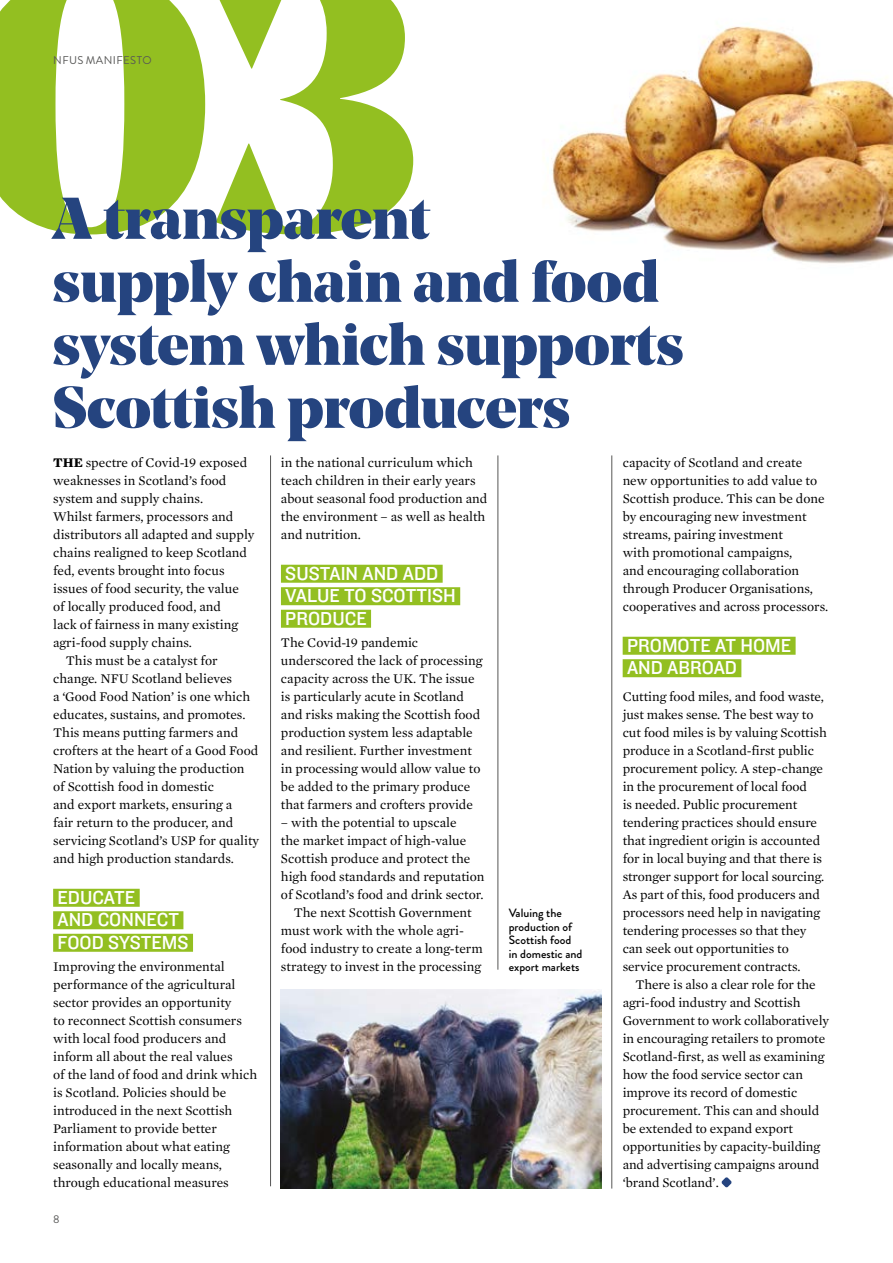
<style>
.page{position:relative;width:893px;height:1263px;background:#fff}
.page>*{position:absolute;margin:0;border:0;box-sizing:border-box;transform-origin:0 0}
.Body__Serif_Indent{font:900 360.6px "Noe Display";color:#93bf21}
.Body__Serif_Indent-2{font:900 58.5px/63px "Noe Display";color:#25447f}
.Header__Sub_11pt{font:19.5px/22.5px "Knockout HTF31 Junior Middlewt";color:#fff}
.Body__Serif_Indent-3{font:13.5px/18px "Mercury Text G1 Roman";color:#000}
.Body__Serif_No_Inden{font:13.5px/18px "Mercury Text G1 Roman";color:#000}
.Caption__No_Rule{font:500 12px/13.5px "Brandon Grotesque";color:#000}
.Folio{font:11.25px "Brandon Grotesque";letter-spacing:.035em;color:#575756}
.s1{font-family:"Mercury Text G1";font-weight:700}
</style>
<div class="page">
<img style="left:543px;top:26px;width:350px;height:238px">
<div style="left:53px;top:889px;width:87px;height:18px;background:#93bf21"></div>
<div style="left:53px;top:911px;width:130px;height:18px;background:#93bf21"></div>
<div style="left:53px;top:934px;width:140px;height:18px;background:#93bf21"></div>
<div style="left:281px;top:565px;width:162px;height:18px;background:#93bf21"></div>
<div style="left:281px;top:587px;width:179px;height:18px;background:#93bf21"></div>
<div style="left:281px;top:610px;width:90px;height:18px;background:#93bf21"></div>
<img style="left:281px;top:989px;width:320px;height:199px">
<hr style="left:270px;top:455px;width:1px;height:731px;background:#575756">
<hr style="left:498px;top:455px;width:1px;height:515px;background:#575756">
<hr style="left:611px;top:455px;width:1px;height:733px;background:#575756">
<div style="left:623px;top:637px;width:173px;height:18px;background:#93bf21"></div>
<div style="left:623px;top:659px;width:118px;height:18px;background:#93bf21"></div>
<svg style="left:721px;top:1177px;width:11px;height:10px"></svg>
<p class="Body__Serif_Indent" style="left:-38px;top:-132px;width:462px">03</p>
<p class="Folio" style="left:53px;top:52px;width:100px">NFUS MANIFESTO</p>
<p class="Body__Serif_Indent-2" style="left:52px;top:186px;width:633px">A transparent<br>supply chain and food system which supports<br>Scottish producers</p>
<p class="Body__Serif_No_Inden" style="left:53px;top:454px;width:203px"><span class="s1">THE</span> spectre of Covid-19 exposed weaknesses in Scotland’s food system and supply chains.<br>Whilst farmers, processors and distributors all adapted and supply chains realigned to keep Scotland fed, events brought into focus issues of food security, the value<br>of locally produced food, and<br>lack of fairness in many existing agri-food supply chains.</p>
<p class="Body__Serif_Indent-3" style="left:53px;top:652px;width:208px;text-indent:13px">This must be a catalyst for change. NFU Scotland believes<br>a ‘Good Food Nation’ is one which educates, sustains, and promotes.<br>This means putting farmers and crofters at the heart of a Good Food<br>Nation by valuing the production of Scottish food in domestic<br>and export markets, ensuring a<br>fair return to the producer, and servicing Scotland’s USP for quality and high production standards.</p>
<p class="Header__Sub_11pt" style="left:58px;top:886px;width:133px">EDUCATE<br>AND CONNECT<br>FOOD SYSTEMS</p>
<p class="Body__Serif_Indent-3" style="left:53px;top:958px;width:206px">Improving the environmental performance of the agricultural sector provides an opportunity<br>to reconnect Scottish consumers with local food producers and inform all about the real values<br>of the land of food and drink which is Scotland. Policies should be introduced in the next Scottish<br>Parliament to provide better information about what eating seasonally and locally means, through educational measures</p>
<p class="Folio" style="left:53px;top:1212px;width:8px">8</p>
<p class="Body__Serif_Indent-3" style="left:281px;top:454px;width:208px">in the national curriculum which teach children in their early years about seasonal food production and the environment – as well as health and nutrition.</p>
<p class="Header__Sub_11pt" style="left:285px;top:562px;width:172px">SUSTAIN AND ADD<br>VALUE TO SCOTTISH<br>PRODUCE</p>
<p class="Body__Serif_Indent-3" style="left:281px;top:634px;width:203px">The Covid-19 pandemic underscored the lack of processing capacity across the UK. The issue is particularly acute in Scotland and risks making the Scottish food production system less adaptable and resilient. Further investment in processing would allow value to be added to the primary produce that farmers and crofters provide</p>
<p class="Body__Serif_Indent-3" style="left:281px;top:814px;width:205px">– with the potential to upscale<br>the market impact of high-value Scottish produce and protect the high food standards and reputation of Scotland’s food and drink sector.</p>
<p class="Body__Serif_Indent-3" style="left:281px;top:904px;width:203px;text-indent:13px">The next Scottish Government must work with the whole agri&shy;food industry to create a long-term strategy to invest in the processing</p>
<p class="Caption__No_Rule" style="left:509px;top:906px;width:75px">Valuing the production of<br>Scottish food in domestic and export markets</p>
<p class="Body__Serif_Indent-3" style="left:623px;top:454px;width:207px">capacity of Scotland and create new opportunities to add value to<br>Scottish produce. This can be done by encouraging new investment streams, pairing investment<br>with promotional campaigns,<br>and encouraging collaboration through Producer Organisations, cooperatives and across processors.</p>
<p class="Header__Sub_11pt" style="left:627px;top:634px;width:166px">PROMOTE AT HOME<br>AND ABROAD</p>
<p class="Body__Serif_Indent-3" style="left:623px;top:688px;width:206px">Cutting food miles, and food waste, just makes sense. The best way to cut food miles is by valuing Scottish produce in a Scotland-first public procurement policy. A step-change in the procurement of local food<br>is needed. Public procurement tendering practices should ensure that ingredient origin is accounted for in local buying and that there is stronger support for local sourcing.<br>As part of this, food producers and processors need help in navigating tendering processes so that they can seek out opportunities to service procurement contracts.</p>
<p class="Body__Serif_Indent-3" style="left:623px;top:976px;width:208px;text-indent:13px">There is also a clear role for the agri-food industry and Scottish<br>Government to work collaboratively in encouraging retailers to promote<br>Scotland-first, as well as examining how the food service sector can improve its record of domestic procurement. This can and should be extended to expand export opportunities by capacity-building and advertising campaigns around ‘brand Scotland’.</p>
</div>
